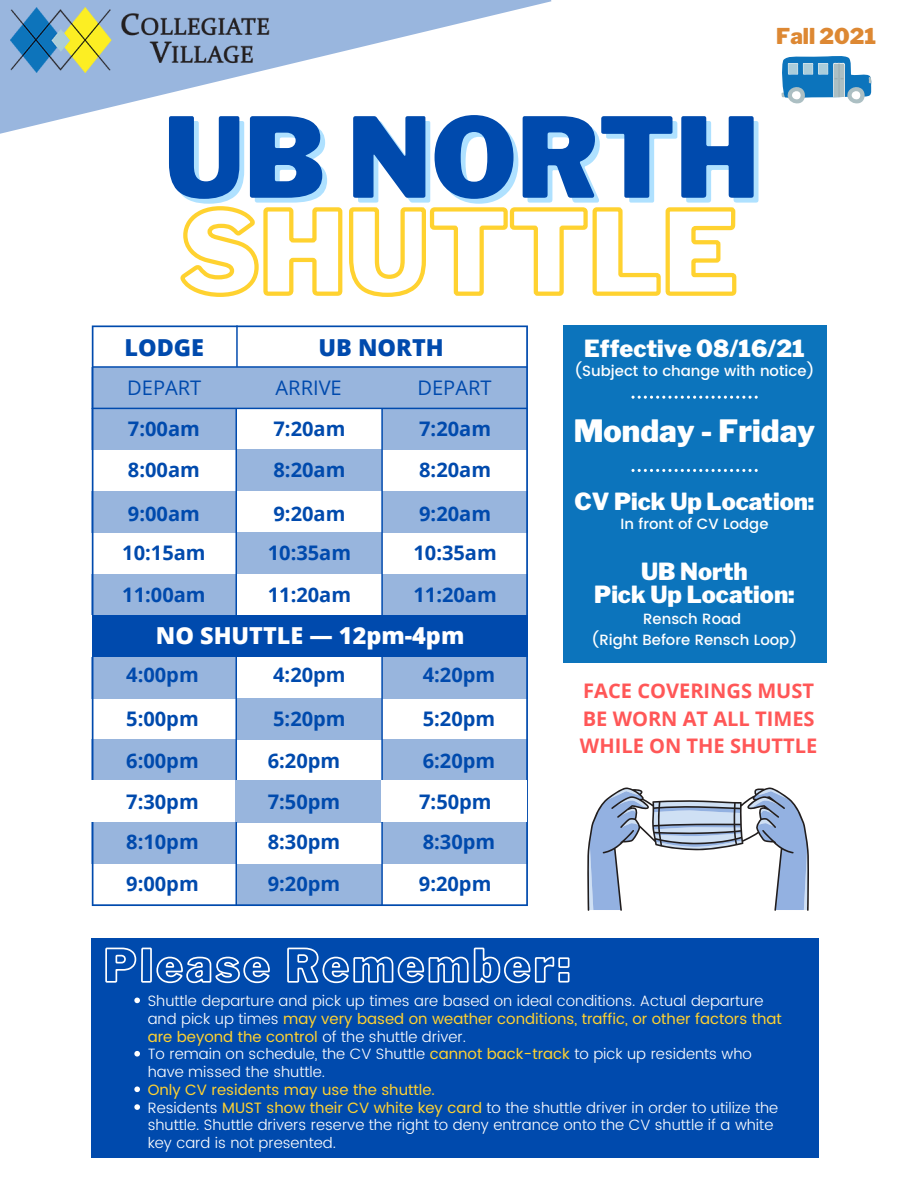
<style>
.page{position:relative;width:918px;height:1188px;background:#fff}
.page>*{position:absolute;margin:0;border:0;box-sizing:border-box;transform-origin:0 0}
.t1{font:900 109.95px "Libre Franklin";color:#004aad}
.t2{font:900 30.6px "Libre Franklin";color:#fff}
.t3{font:900 23.4px "Libre Franklin";color:#fff}
.t4{font:800 23.4px "Open Sans";color:#fff}
.t5{font:800 23.4px "Open Sans";color:#004aad}
.t6{font:900 21.75px "Libre Franklin";color:#d83}
.t7{font:700 20.1px "Open Sans";color:#004aad}
.t8{font:700 20.1px/27.5px "Open Sans";color:#ff5757}
.t9{font:20.1px "Open Sans";color:#004aad}
.t10{font:300 15px/17.9px "Poppins";color:#fff}
.t11{font:15px "Poppins";color:#ffd230}
.t12{font:500 14.85px "Poppins";color:#fff}
.s1{font-weight:400;color:#ffd230}
</style>
<div class="page">
<svg style="left:0;top:0;width:551px;height:134px"></svg>
<img style="left:10px;top:7px;width:266px;height:66px">
<svg style="left:180px;top:206px;width:557px;height:91px"></svg>
<svg style="left:781px;top:56px;width:91px;height:48px"></svg>
<div style="left:563px;top:325px;width:264px;height:338px;background:#0c74bc"></div>
<svg style="left:631px;top:396px;width:127px;height:3px"></svg>
<svg style="left:631px;top:469px;width:127px;height:3px"></svg>
<div style="left:92px;top:367px;width:435px;height:41px;background:#98b5dd"></div>
<svg style="left:92px;top:408px;width:435px;height:497px"></svg>
<svg style="left:92px;top:325px;width:435px;height:43px"></svg>
<div style="left:92px;top:616px;width:435px;height:41px;background:#004aad"></div>
<div style="left:236px;top:864px;width:145px;height:41px;background:#98b5dd"></div>
<div style="left:92px;top:781px;width:435px;height:41px;background:#fff"></div>
<div style="left:92px;top:939px;width:727px;height:219px;background:#004aad"></div>
<svg style="left:105px;top:947px;width:465px;height:37px"></svg>
<svg style="left:134px;top:998px;width:6px;height:5px"></svg>
<svg style="left:134px;top:1051px;width:6px;height:6px"></svg>
<svg style="left:134px;top:1086px;width:6px;height:6px"></svg>
<svg style="left:134px;top:1104px;width:6px;height:6px"></svg>
<svg style="left:587px;top:788px;width:222px;height:123px"></svg>
<div style="left:236px;top:781px;width:145px;height:41px;background:#98b5dd"></div>
<div style="left:92px;top:615px;width:436px;height:41px;background:#004aad"></div>
<p class="t6" style="left:776px;top:23px;width:101px">Fall 2021</p>
<p class="t1" style="left:164px;top:92px;width:597px">UB NORTH</p>
<p class="t5" style="left:125px;top:331px;width:81px">LODGE</p>
<p class="t5" style="left:319px;top:331px;width:127px">UB NORTH</p>
<p class="t9" style="left:127px;top:374px;width:76px">DEPART</p>
<p class="t9" style="left:276px;top:374px;width:68px">ARRIVE</p>
<p class="t9" style="left:418px;top:374px;width:76px">DEPART</p>
<p class="t7" style="left:128px;top:415px;width:73px">7:00am</p>
<p class="t7" style="left:128px;top:455px;width:73px">8:00am</p>
<p class="t7" style="left:128px;top:500px;width:73px">9:00am</p>
<p class="t7" style="left:122px;top:539px;width:85px">10:15am</p>
<p class="t7" style="left:122px;top:580px;width:85px">11:00am</p>
<p class="t7" style="left:273px;top:415px;width:73px">7:20am</p>
<p class="t7" style="left:419px;top:415px;width:73px">7:20am</p>
<p class="t7" style="left:273px;top:455px;width:73px">8:20am</p>
<p class="t7" style="left:273px;top:500px;width:73px">9:20am</p>
<p class="t7" style="left:268px;top:539px;width:85px">10:35am</p>
<p class="t7" style="left:268px;top:580px;width:85px">11:20am</p>
<p class="t7" style="left:419px;top:455px;width:73px">8:20am</p>
<p class="t7" style="left:419px;top:500px;width:73px">9:20am</p>
<p class="t7" style="left:413px;top:539px;width:85px">10:35am</p>
<p class="t7" style="left:413px;top:580px;width:85px">11:20am</p>
<p class="t4" style="left:156px;top:619px;width:310px">NO SHUTTLE — 12pm-4pm</p>
<p class="t7" style="left:126px;top:661px;width:74px">4:00pm</p>
<p class="t7" style="left:126px;top:704px;width:74px">5:00pm</p>
<p class="t7" style="left:126px;top:747px;width:74px">6:00pm</p>
<p class="t7" style="left:273px;top:661px;width:74px">4:20pm</p>
<p class="t7" style="left:273px;top:704px;width:74px">5:20pm</p>
<p class="t7" style="left:268px;top:747px;width:74px">6:20pm</p>
<p class="t7" style="left:423px;top:661px;width:74px">4:20pm</p>
<p class="t7" style="left:423px;top:704px;width:74px">5:20pm</p>
<p class="t7" style="left:423px;top:747px;width:74px">6:20pm</p>
<p class="t7" style="left:126px;top:788px;width:74px">7:30pm</p>
<p class="t7" style="left:268px;top:787px;width:74px">7:50pm</p>
<p class="t7" style="left:419px;top:787px;width:74px">7:50pm</p>
<p class="t7" style="left:126px;top:827px;width:74px">8:10pm</p>
<p class="t7" style="left:126px;top:869px;width:74px">9:00pm</p>
<p class="t7" style="left:268px;top:827px;width:74px">8:30pm</p>
<p class="t7" style="left:268px;top:869px;width:74px">9:20pm</p>
<p class="t7" style="left:423px;top:827px;width:74px">8:30pm</p>
<p class="t7" style="left:419px;top:869px;width:74px">9:20pm</p>
<p class="t3" style="left:584px;top:334px;width:222px">Effective 08/16/21</p>
<p class="t12" style="left:574px;top:362px;width:242px">(Subject to change with notice)</p>
<p class="t2" style="left:574px;top:413px;width:243px">Monday - Friday</p>
<p class="t3" style="left:574px;top:487px;width:242px">CV Pick Up Location:</p>
<p class="t12" style="left:620px;top:515px;width:150px">In front of CV Lodge</p>
<p class="t3" style="left:641px;top:557px;width:108px">UB North</p>
<p class="t3" style="left:594px;top:580px;width:202px">Pick Up Location:</p>
<p class="t12" style="left:643px;top:611px;width:100px">Rensch Road</p>
<p class="t12" style="left:592px;top:631px;width:207px">(Right Before Rensch Loop)</p>
<p class="t8" style="left:580px;top:677px;width:239px">FACE COVERINGS MUST<br>BE WORN AT ALL TIMES<br>WHILE ON THE SHUTTLE</p>
<p class="t10" style="left:148px;top:992px;width:636px">Shuttle departure and pick up times are based on ideal conditions. Actual departure and pick up times <span class="s1">may very based on weather conditions, traffic, or other factors that are beyond the control</span> of the shuttle driver.</p>
<p class="t10" style="left:148px;top:1045px;width:606px">To remain on schedule, the CV Shuttle <span class="s1">cannot back-track</span> to pick up residents who have missed the shuttle.</p>
<p class="t11" style="left:148px;top:1081px;width:289px">Only CV residents may use the shuttle.</p>
<p class="t10" style="left:148px;top:1099px;width:632px">Residents <span class="s1">MUST show their CV white key card</span> to the shuttle driver in order to utilize the shuttle. Shuttle drivers reserve the right to deny entrance onto the CV shuttle if a white key card is not presented.</p>
</div>
